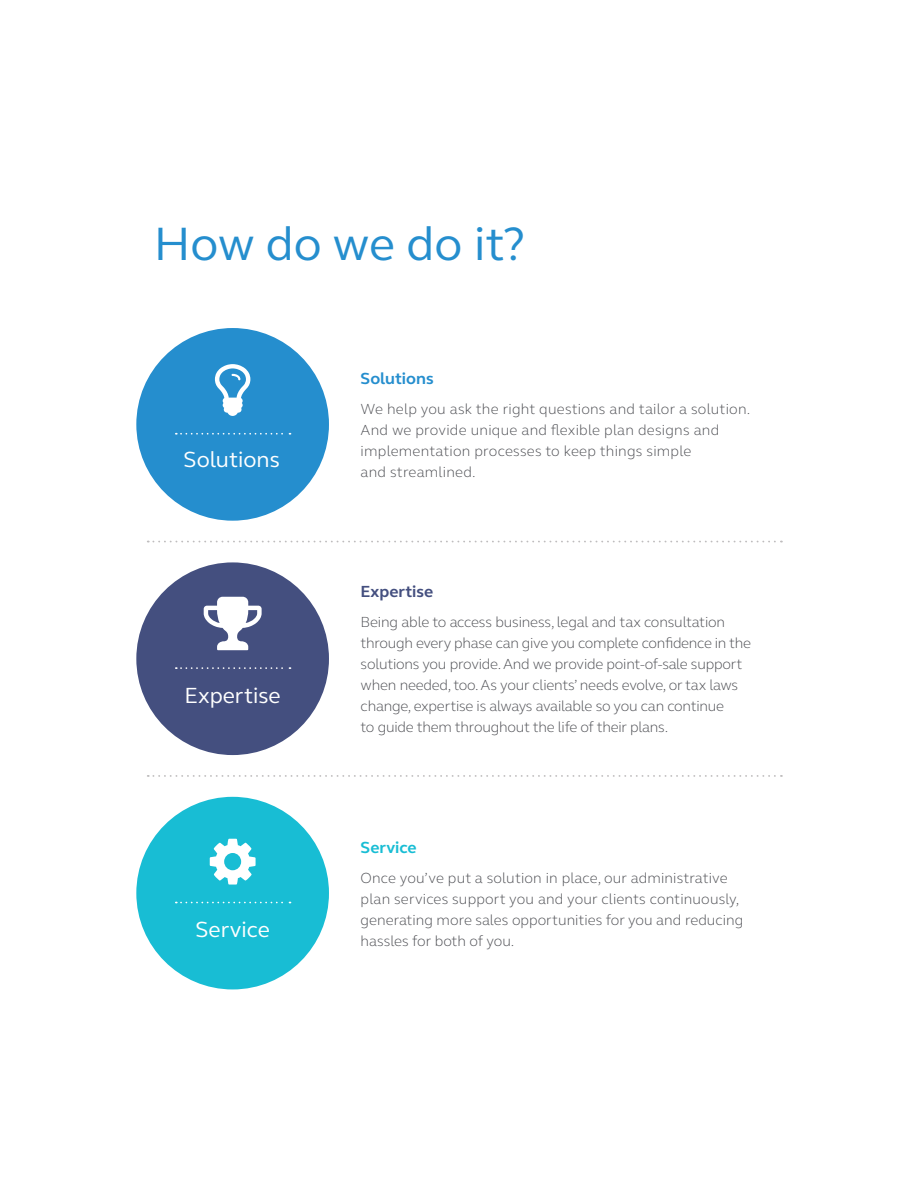
<style>
.page{position:relative;width:918px;height:1188px;background:#fff}
.page>*{position:absolute;margin:0;border:0;box-sizing:border-box;transform-origin:0 0}
.t1{font:48px "FS Elliot Pro";color:#258ece}
.t2{font:22.5px "FS Elliot Pro";color:#fff}
.t3{font:700 16.5px "FS Elliot Pro";color:#444f7f}
.t4{font:700 16.5px "FS Elliot Pro";color:#258ece}
.t5{font:700 16.5px "FS Elliot Pro";color:#18bdd4}
.t6{font:300 15px/21px "FS Elliot Pro";letter-spacing:-.01em;color:#4d4e53}
.t7{font:300 15px/21px "FS Elliot Pro";letter-spacing:.015em;color:#4d4e53}
</style>
<div class="page">
<div style="left:136px;top:328px;width:193px;height:193px;background:#258ece;border-radius:50%"></div>
<div style="left:136px;top:797px;width:193px;height:192px;background:#18bdd4;border-radius:50%"></div>
<svg style="left:215px;top:364px;width:35px;height:52px"></svg>
<svg style="left:176px;top:433px;width:115px;height:2px"></svg>
<svg style="left:176px;top:902px;width:115px;height:1px"></svg>
<div style="left:136px;top:562px;width:193px;height:193px;background:#444f7f;border-radius:50%"></div>
<svg style="left:176px;top:667px;width:115px;height:2px"></svg>
<svg style="left:148px;top:541px;width:634px;height:1px"></svg>
<svg style="left:148px;top:775px;width:634px;height:2px"></svg>
<svg style="left:204px;top:597px;width:58px;height:53px"></svg>
<svg style="left:210px;top:839px;width:46px;height:46px"></svg>
<h1 class="t1" style="left:154px;top:212px;width:373px">How do we do it?</h1>
<h2 class="t2" style="left:184px;top:444px;width:98px">Solutions</h2>
<h2 class="t2" style="left:185px;top:680px;width:98px">Expertise</h2>
<h2 class="t2" style="left:196px;top:914px;width:76px">Service</h2>
<p class="t4" style="left:361px;top:367px;width:74px">Solutions</p>
<p class="t7" style="left:361px;top:398px;width:391px">We help you ask the right questions and tailor a solution.<br>And we provide unique and flexible plan designs and implementation processes to keep things simple<br>and streamlined.</p>
<p class="t3" style="left:361px;top:580px;width:74px">Expertise</p>
<p class="t6" style="left:361px;top:611px;width:392px">Being able to access business, legal and tax consultation through every phase can give you complete confidence in the solutions you provide. And we provide point-of-sale support when needed, too. As your clients’ needs evolve, or tax laws change, expertise is always available so you can continue<br>to guide them throughout the life of their plans.</p>
<p class="t5" style="left:361px;top:836px;width:58px">Service</p>
<p class="t6" style="left:361px;top:867px;width:384px">Once you’ve put a solution in place, our administrative plan services support you and your clients continuously, generating more sales opportunities for you and reducing hassles for both of you.</p>
</div>
